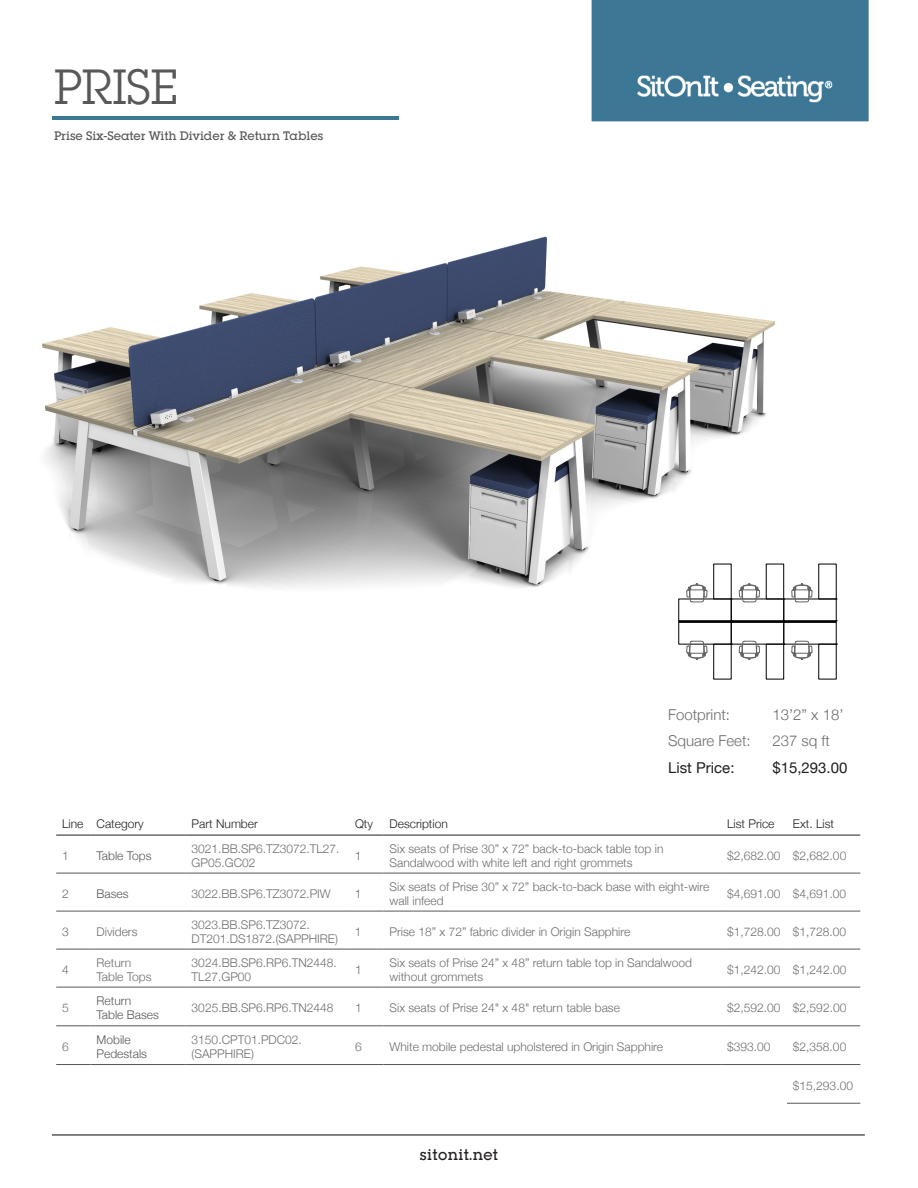
<style>
.page{position:relative;width:918px;height:1188px;background:#fff}
.page>*{position:absolute;margin:0;border:0;box-sizing:border-box;transform-origin:0 0}
.t1{font:48px "Lubalin Graph Std";color:#57585a}
.t2{font:300 15px "Helvetica Neue";color:#6c6d70}
.t3{font:15px "Helvetica Neue";color:#231f20}
.t4{font:500 15px "Lubalin Graph Std";letter-spacing:.025em;color:#231f20}
.Table_copy_gray{font:300 12px/14.4px "Helvetica Neue";color:#6c6d70}
.t5{font:300 12px "Helvetica Neue";color:#231f20}
.Table_copy_gray-2{font:300 12px/14.4px "Helvetica Neue";color:#57585a}
.t6{font:500 12px "Lubalin Graph Std";color:#57585a}
</style>
<div class="page">
<hr style="left:52px;top:1134px;width:813px;height:2px;background:#57585a">
<img style="left:42px;top:236px;width:744px;height:406px">
<div style="left:679px;top:621px;width:52px;height:1px;border:1px solid #000"></div>
<div style="left:679px;top:599px;width:52px;height:22px;border:1px solid #000"></div>
<div style="left:679px;top:622px;width:52px;height:22px;border:1px solid #000"></div>
<div style="left:731px;top:599px;width:53px;height:22px;border:1px solid #000"></div>
<div style="left:731px;top:622px;width:53px;height:22px;border:1px solid #000"></div>
<div style="left:784px;top:599px;width:52px;height:22px;border:1px solid #000"></div>
<div style="left:784px;top:622px;width:52px;height:22px;border:1px solid #000"></div>
<div style="left:731px;top:621px;width:53px;height:1px;border:1px solid #000"></div>
<div style="left:784px;top:621px;width:52px;height:1px;border:1px solid #000"></div>
<div style="left:766px;top:644px;width:18px;height:35px;border:1px solid #000"></div>
<div style="left:766px;top:564px;width:18px;height:35px;border:1px solid #000"></div>
<svg style="left:687px;top:641px;width:20px;height:19px"></svg>
<svg style="left:739px;top:641px;width:21px;height:19px"></svg>
<svg style="left:792px;top:641px;width:21px;height:19px"></svg>
<svg style="left:687px;top:584px;width:21px;height:18px"></svg>
<svg style="left:739px;top:584px;width:21px;height:18px"></svg>
<svg style="left:792px;top:584px;width:21px;height:18px"></svg>
<hr style="left:56px;top:873px;width:35px;height:1px;background:#57585a">
<hr style="left:91px;top:873px;width:95px;height:1px;background:#57585a">
<hr style="left:186px;top:873px;width:163px;height:1px;background:#57585a">
<hr style="left:349px;top:873px;width:35px;height:1px;background:#57585a">
<hr style="left:384px;top:873px;width:337px;height:1px;background:#57585a">
<hr style="left:721px;top:873px;width:66px;height:1px;background:#57585a">
<hr style="left:787px;top:873px;width:73px;height:1px;background:#57585a">
<hr style="left:787px;top:1103px;width:73px;height:1px;background:#57585a">
<hr style="left:56px;top:911px;width:35px;height:1px;background:#57585a">
<hr style="left:91px;top:911px;width:95px;height:1px;background:#57585a">
<hr style="left:186px;top:911px;width:163px;height:1px;background:#57585a">
<hr style="left:349px;top:911px;width:35px;height:1px;background:#57585a">
<hr style="left:384px;top:911px;width:337px;height:1px;background:#57585a">
<hr style="left:721px;top:911px;width:66px;height:1px;background:#57585a">
<hr style="left:787px;top:911px;width:73px;height:1px;background:#57585a">
<hr style="left:56px;top:949px;width:35px;height:1px;background:#57585a">
<hr style="left:91px;top:949px;width:95px;height:1px;background:#57585a">
<hr style="left:186px;top:949px;width:163px;height:1px;background:#57585a">
<hr style="left:349px;top:949px;width:35px;height:1px;background:#57585a">
<hr style="left:384px;top:949px;width:337px;height:1px;background:#57585a">
<hr style="left:721px;top:949px;width:66px;height:1px;background:#57585a">
<hr style="left:787px;top:949px;width:73px;height:1px;background:#57585a">
<hr style="left:56px;top:835px;width:35px;height:1px;background:#231f20">
<hr style="left:91px;top:835px;width:95px;height:1px;background:#231f20">
<hr style="left:186px;top:835px;width:163px;height:1px;background:#231f20">
<hr style="left:349px;top:835px;width:35px;height:1px;background:#231f20">
<hr style="left:384px;top:835px;width:337px;height:1px;background:#231f20">
<hr style="left:721px;top:835px;width:66px;height:1px;background:#231f20">
<hr style="left:787px;top:835px;width:73px;height:1px;background:#231f20">
<hr style="left:56px;top:1026px;width:35px;height:1px;background:#57585a">
<hr style="left:91px;top:1026px;width:95px;height:1px;background:#57585a">
<hr style="left:186px;top:1026px;width:163px;height:1px;background:#57585a">
<hr style="left:349px;top:1026px;width:35px;height:1px;background:#57585a">
<hr style="left:384px;top:1026px;width:337px;height:1px;background:#57585a">
<hr style="left:721px;top:1026px;width:66px;height:1px;background:#57585a">
<hr style="left:787px;top:1026px;width:73px;height:1px;background:#57585a">
<hr style="left:56px;top:987px;width:35px;height:1px;background:#57585a">
<hr style="left:91px;top:987px;width:95px;height:1px;background:#57585a">
<hr style="left:186px;top:987px;width:163px;height:1px;background:#57585a">
<hr style="left:349px;top:987px;width:35px;height:1px;background:#57585a">
<hr style="left:384px;top:987px;width:337px;height:1px;background:#57585a">
<hr style="left:721px;top:987px;width:66px;height:1px;background:#57585a">
<hr style="left:787px;top:987px;width:73px;height:1px;background:#57585a">
<hr style="left:56px;top:1064px;width:35px;height:1px;background:#57585a">
<hr style="left:91px;top:1064px;width:95px;height:1px;background:#57585a">
<hr style="left:186px;top:1064px;width:163px;height:1px;background:#57585a">
<hr style="left:349px;top:1064px;width:35px;height:1px;background:#57585a">
<hr style="left:384px;top:1064px;width:337px;height:1px;background:#57585a">
<hr style="left:721px;top:1064px;width:66px;height:1px;background:#57585a">
<hr style="left:787px;top:1064px;width:73px;height:1px;background:#57585a">
<img style="left:591px;top:0;width:278px;height:122px">
<img style="left:53px;top:116px;width:346px;height:4px">
<p class="t1" style="left:54px;top:57px;width:125px">PRISE</p>
<p class="t6" style="left:54px;top:128px;width:271px">Prise Six-Seater With Divider &amp; Return Tables</p>
<p class="t2" style="left:668px;top:702px;width:63px">Footprint:</p>
<p class="t2" style="left:772px;top:702px;width:73px">13’2” x 18’</p>
<p class="t2" style="left:668px;top:729px;width:84px">Square Feet:</p>
<p class="t2" style="left:772px;top:729px;width:59px">237 sq ft</p>
<p class="t3" style="left:668px;top:756px;width:68px">List Price:</p>
<p class="t3" style="left:772px;top:756px;width:77px">$15,293.00</p>
<p class="t5" style="left:62px;top:814px;width:23px">Line</p>
<p class="t5" style="left:97px;top:814px;width:49px">Category</p>
<p class="t5" style="left:192px;top:814px;width:68px">Part Number</p>
<p class="t5" style="left:355px;top:814px;width:19px">Qty</p>
<p class="t5" style="left:390px;top:814px;width:60px">Description</p>
<p class="t5" style="left:727px;top:814px;width:49px">List Price</p>
<p class="t5" style="left:793px;top:814px;width:43px">Ext. List</p>
<p class="Table_copy_gray" style="left:62px;top:848px;width:8px">1</p>
<p class="Table_copy_gray-2" style="left:97px;top:848px;width:56px">Table Tops</p>
<p class="Table_copy_gray" style="left:192px;top:840px;width:149px">3021.BB.SP6.TZ3072.TL27.<br>GP05.GC02</p>
<p class="Table_copy_gray" style="left:355px;top:848px;width:8px">1</p>
<p class="Table_copy_gray" style="left:390px;top:840px;width:275px">Six seats of Prise 30” x 72” back-to-back table top in<br>Sandalwood with white left and right grommets</p>
<p class="Table_copy_gray" style="left:727px;top:848px;width:55px">$2,682.00</p>
<p class="Table_copy_gray" style="left:793px;top:848px;width:55px">$2,682.00</p>
<p class="Table_copy_gray" style="left:62px;top:886px;width:8px">2</p>
<p class="Table_copy_gray-2" style="left:97px;top:886px;width:34px">Bases</p>
<p class="Table_copy_gray" style="left:192px;top:886px;width:141px">3022.BB.SP6.TZ3072.PIW</p>
<p class="Table_copy_gray" style="left:355px;top:886px;width:8px">1</p>
<p class="Table_copy_gray" style="left:390px;top:878px;width:321px">Six seats of Prise 30” x 72” back-to-back base with eight-wire wall infeed</p>
<p class="Table_copy_gray" style="left:727px;top:886px;width:55px">$4,691.00</p>
<p class="Table_copy_gray" style="left:793px;top:886px;width:55px">$4,691.00</p>
<p class="Table_copy_gray" style="left:62px;top:924px;width:8px">3</p>
<p class="Table_copy_gray" style="left:97px;top:924px;width:42px">Dividers</p>
<p class="Table_copy_gray" style="left:192px;top:916px;width:148px">3023.BB.SP6.TZ3072.<br>DT201.DS1872.(SAPPHIRE)</p>
<p class="Table_copy_gray" style="left:355px;top:924px;width:8px">1</p>
<p class="Table_copy_gray" style="left:390px;top:924px;width:242px">Prise 18” x 72” fabric divider in Origin Sapphire</p>
<p class="Table_copy_gray" style="left:727px;top:924px;width:55px">$1,728.00</p>
<p class="Table_copy_gray" style="left:793px;top:924px;width:55px">$1,728.00</p>
<p class="Table_copy_gray" style="left:62px;top:962px;width:8px">4</p>
<p class="Table_copy_gray" style="left:97px;top:954px;width:56px">Return<br>Table Tops</p>
<p class="Table_copy_gray" style="left:192px;top:954px;width:147px">3024.BB.SP6.RP6.TN2448.<br>TL27.GP00</p>
<p class="Table_copy_gray" style="left:355px;top:962px;width:8px">1</p>
<p class="Table_copy_gray" style="left:390px;top:954px;width:304px">Six seats of Prise 24” x 48” return table top in Sandalwood without grommets</p>
<p class="Table_copy_gray" style="left:727px;top:962px;width:55px">$1,242.00</p>
<p class="Table_copy_gray" style="left:793px;top:962px;width:55px">$1,242.00</p>
<p class="Table_copy_gray" style="left:62px;top:1000px;width:8px">5</p>
<p class="Table_copy_gray-2" style="left:97px;top:993px;width:64px">Return<br>Table Bases</p>
<p class="Table_copy_gray" style="left:192px;top:1000px;width:143px">3025.BB.SP6.RP6.TN2448</p>
<p class="Table_copy_gray" style="left:355px;top:1000px;width:8px">1</p>
<p class="Table_copy_gray" style="left:390px;top:1000px;width:232px">Six seats of Prise 24" x 48" return table base</p>
<p class="Table_copy_gray" style="left:727px;top:1000px;width:55px">$2,592.00</p>
<p class="Table_copy_gray" style="left:793px;top:1000px;width:55px">$2,592.00</p>
<p class="Table_copy_gray" style="left:62px;top:1039px;width:8px">6</p>
<p class="Table_copy_gray-2" style="left:97px;top:1031px;width:52px">Mobile<br>Pedestals</p>
<p class="Table_copy_gray" style="left:192px;top:1031px;width:112px">3150.CPT01.PDC02. (SAPPHIRE)</p>
<p class="Table_copy_gray" style="left:355px;top:1039px;width:8px">6</p>
<p class="Table_copy_gray" style="left:390px;top:1039px;width:275px">White mobile pedestal upholstered in Origin Sapphire</p>
<p class="Table_copy_gray" style="left:727px;top:1039px;width:45px">$393.00</p>
<p class="Table_copy_gray" style="left:793px;top:1039px;width:55px">$2,358.00</p>
<p class="Table_copy_gray" style="left:793px;top:1077px;width:62px">$15,293.00</p>
<p class="t4" style="left:420px;top:1145px;width:80px">sitonit.net</p>
</div>
